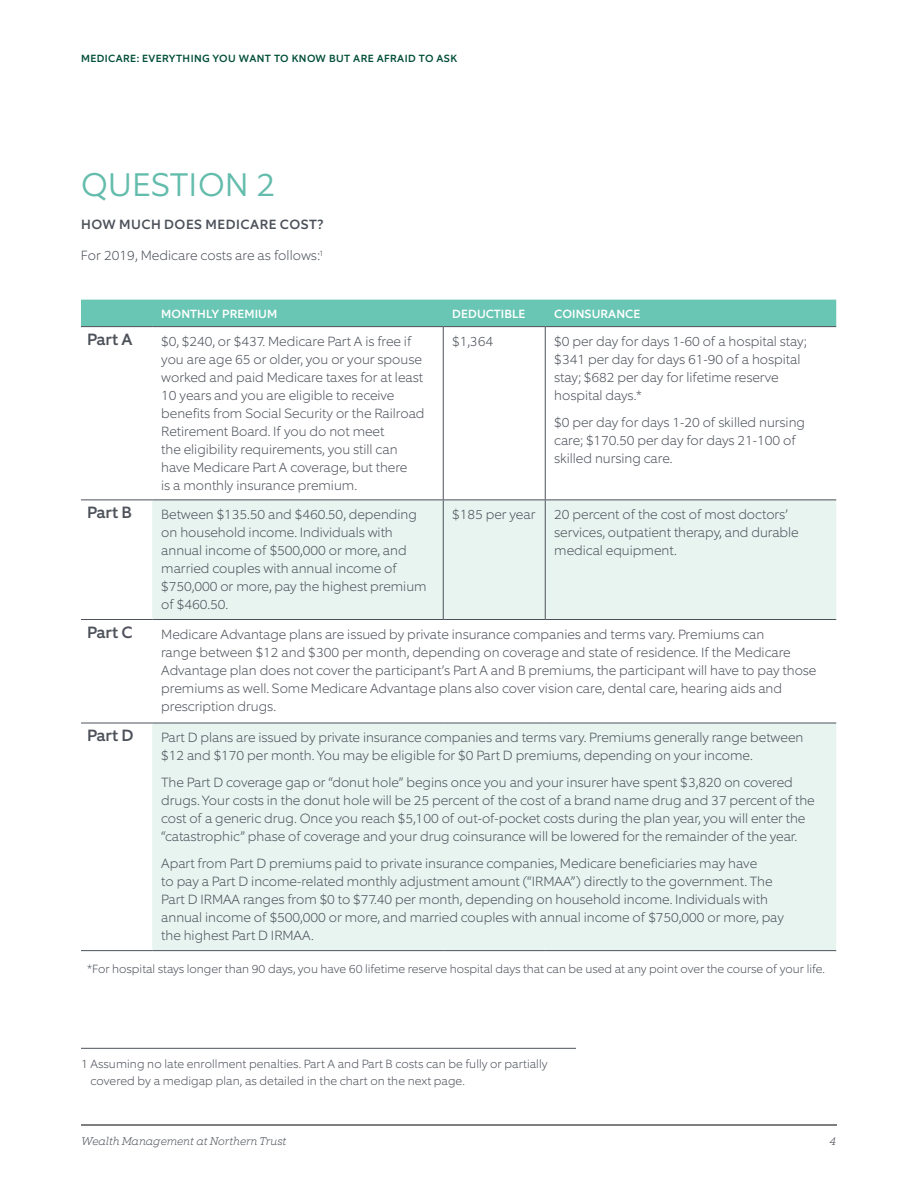
<style>
.page{position:relative;width:918px;height:1188px;background:#fff}
.page>*{position:absolute;margin:0;border:0;box-sizing:border-box;transform-origin:0 0}
.t1{font:300 33px "Equip";letter-spacing:.01em;color:#63bcac}
.t2{font:500 16.5px "Equip";color:#4d525a}
.t3{font:200 13.5px/18px "Equip";color:#4d525a}
.t4{font:500 13.5px "Equip";letter-spacing:.035em;color:#4d525a}
.t5{font:200 12px/16.5px "Equip";color:#4d525a}
.t6{font:500 12px "Equip";letter-spacing:.01em;color:#fff}
.t7{font:italic 200 11.25px "Equip Slab";letter-spacing:.005em;color:#4d525a}
.t8{font:500 10.5px "Equip";letter-spacing:.04em;color:#004e38}
</style>
<div class="page">
<hr style="left:81px;top:1125px;width:756px;height:1px;background:#000">
<hr style="left:81px;top:1048px;width:495px;height:1px;background:#4d525a">
<div style="left:81px;top:300px;width:755px;height:26px;background:#69c6b4"></div>
<svg style="left:152px;top:501px;width:684px;height:449px;fill:#e7f4f0"></svg>
<hr style="left:81px;top:326px;width:71px;height:1px;background:#4d525a">
<hr style="left:152px;top:326px;width:291px;height:1px;background:#4d525a">
<hr style="left:443px;top:326px;width:102px;height:1px;background:#4d525a">
<hr style="left:545px;top:326px;width:291px;height:1px;background:#4d525a">
<hr style="left:81px;top:500px;width:71px;height:1px;background:#4d525a">
<hr style="left:152px;top:500px;width:291px;height:1px;background:#4d525a">
<hr style="left:443px;top:500px;width:102px;height:1px;background:#4d525a">
<hr style="left:545px;top:500px;width:291px;height:1px;background:#4d525a">
<hr style="left:81px;top:619px;width:71px;height:1px;background:#4d525a">
<hr style="left:152px;top:619px;width:291px;height:1px;background:#4d525a">
<hr style="left:443px;top:619px;width:102px;height:1px;background:#4d525a">
<hr style="left:545px;top:619px;width:291px;height:1px;background:#4d525a">
<hr style="left:81px;top:723px;width:71px;height:1px;background:#4d525a">
<hr style="left:152px;top:723px;width:291px;height:1px;background:#4d525a">
<hr style="left:443px;top:723px;width:102px;height:1px;background:#4d525a">
<hr style="left:545px;top:723px;width:291px;height:1px;background:#4d525a">
<hr style="left:81px;top:950px;width:71px;height:1px;background:#4d525a">
<hr style="left:152px;top:950px;width:291px;height:1px;background:#4d525a">
<hr style="left:443px;top:950px;width:102px;height:1px;background:#4d525a">
<hr style="left:545px;top:950px;width:291px;height:1px;background:#4d525a">
<hr style="left:443px;top:327px;width:1px;height:173px;background:#4d525a">
<hr style="left:545px;top:327px;width:1px;height:173px;background:#4d525a">
<hr style="left:443px;top:500px;width:1px;height:119px;background:#4d525a">
<hr style="left:545px;top:500px;width:1px;height:119px;background:#4d525a">
<p class="t8" style="left:81px;top:52px;width:378px">MEDICARE: EVERYTHING YOU WANT TO KNOW BUT ARE AFRAID TO ASK</p>
<h1 class="t1" style="left:81px;top:163px;width:196px">QUESTION 2</h1>
<p class="t4" style="left:81px;top:215px;width:244px">HOW MUCH DOES MEDICARE COST?</p>
<p class="t3" style="left:81px;top:247px;width:244px">For 2019, Medicare costs are as follows:<sup>1</sup></p>
<p class="t6" style="left:161px;top:306px;width:117px">MONTHLY PREMIUM</p>
<p class="t6" style="left:452px;top:306px;width:74px">DEDUCTIBLE</p>
<p class="t6" style="left:554px;top:306px;width:87px">COINSURANCE</p>
<p class="t2" style="left:87px;top:329px;width:47px">Part A</p>
<p class="t3" style="left:161px;top:332px;width:265px">$0, $240, or $437. Medicare Part A is free if you are age 65 or older, you or your spouse worked and paid Medicare taxes for at least 10 years and you are eligible to receive benefits from Social Security or the Railroad Retirement Board. If you do not meet<br>the eligibility requirements, you still can have Medicare Part A coverage, but there<br>is a monthly insurance premium.</p>
<p class="t3" style="left:452px;top:332px;width:42px">$1,364</p>
<p class="t3" style="left:554px;top:332px;width:254px">$0 per day for days 1-60 of a hospital stay; $341 per day for days 61-90 of a hospital stay; $682 per day for lifetime reserve hospital days.*</p>
<p class="t3" style="left:554px;top:413px;width:252px">$0 per day for days 1-20 of skilled nursing care; $170.50 per day for days 21-100 of skilled nursing care.</p>
<p class="t2" style="left:87px;top:502px;width:47px">Part B</p>
<p class="t3" style="left:161px;top:505px;width:267px">Between $135.50 and $460.50, depending on household income. Individuals with annual income of $500,000 or more, and married couples with annual income of $750,000 or more, pay the highest premium of $460.50.</p>
<p class="t3" style="left:452px;top:505px;width:85px">$185 per year</p>
<p class="t3" style="left:554px;top:505px;width:246px">20 percent of the cost of most doctors’ services, outpatient therapy, and durable medical equipment.</p>
<p class="t2" style="left:87px;top:622px;width:47px">Part C</p>
<p class="t3" style="left:161px;top:625px;width:657px">Medicare Advantage plans are issued by private insurance companies and terms vary. Premiums can<br>range between $12 and $300 per month, depending on coverage and state of residence. If the Medicare Advantage plan does not cover the participant’s Part A and B premiums, the participant will have to pay those premiums as well. Some Medicare Advantage plans also cover vision care, dental care, hearing aids and prescription drugs.</p>
<p class="t2" style="left:87px;top:725px;width:48px">Part D</p>
<p class="t3" style="left:161px;top:728px;width:644px">Part D plans are issued by private insurance companies and terms vary. Premiums generally range between $12 and $170 per month. You may be eligible for $0 Part D premiums, depending on your income.</p>
<p class="t3" style="left:161px;top:773px;width:655px">The Part D coverage gap or “donut hole” begins once you and your insurer have spent $3,820 on covered drugs. Your costs in the donut hole will be 25 percent of the cost of a brand name drug and 37 percent of the cost of a generic drug. Once you reach $5,100 of out-of-pocket costs during the plan year, you will enter the “catastrophic” phase of coverage and your drug coinsurance will be lowered for the remainder of the year.</p>
<p class="t3" style="left:161px;top:854px;width:624px">Apart from Part D premiums paid to private insurance companies, Medicare beneficiaries may have<br>to pay a Part D income-related monthly adjustment amount (“IRMAA”) directly to the government. The Part D IRMAA ranges from $0 to $77.40 per month, depending on household income. Individuals with annual income of $500,000 or more, and married couples with annual income of $750,000 or more, pay the highest Part D IRMAA.</p>
<p class="t5" style="left:87px;top:961px;width:739px">*For hospital stays longer than 90 days, you have 60 lifetime reserve hospital days that can be used at any point over the course of your life.</p>
<p class="t5" style="left:91px;top:1056px;width:458px;text-indent:-10px">1 Assuming no late enrollment penalties. Part A and Part B costs can be fully or partially covered by a medigap plan, as detailed in the chart on the next page.</p>
<p class="t7" style="left:81px;top:1134px;width:207px">Wealth Management at Northern Trust</p>
<p class="t7" style="left:829px;top:1134px;width:8px">4</p>
</div>
